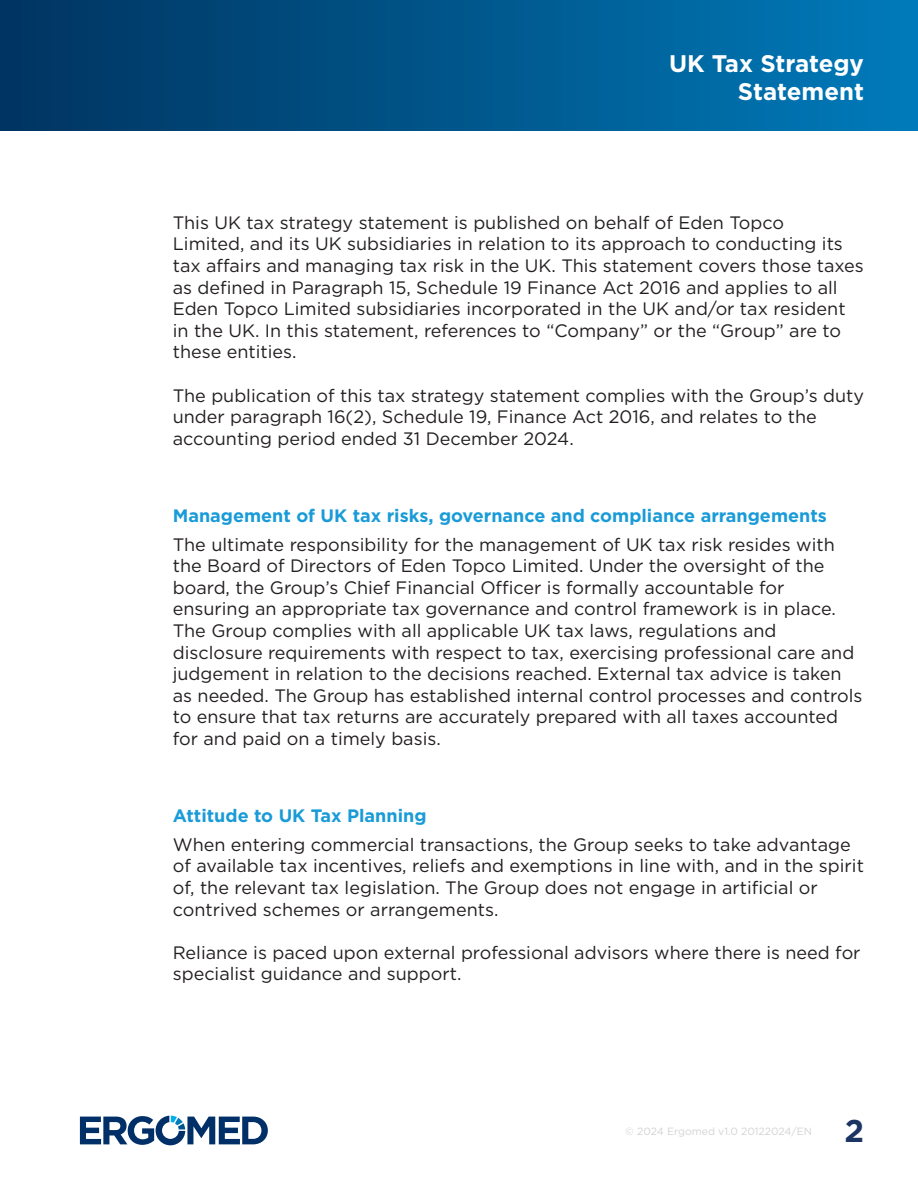
<style>
.page{position:relative;width:918px;height:1188px;background:#fff}
.page>*{position:absolute;margin:0;border:0;box-sizing:border-box;transform-origin:0 0}
.t1{font:700 31.5px "Gotham";color:#1b3463}
.t2{font:700 24px "Gotham";color:#fff}
.t3{font:18px/21.6px "Gotham";color:#231f20}
.t4{font:700 18px "Gotham";color:#199bd8}
.t5{font:10.5px "Gotham";color:#d4d3d2}
</style>
<div class="page">
<div style="left:0;top:0;width:918px;height:130px;background:linear-gradient(to right,#003360,#007ab9)"></div>
<svg style="left:80px;top:1116px;width:188px;height:29px"></svg>
<p class="t2" style="left:669px;top:49px;width:196px">UK Tax Strategy</p>
<p class="t2" style="left:738px;top:78px;width:128px">Statement</p>
<p class="t3" style="left:173px;top:211px;width:613px">This UK tax strategy statement is published on behalf of Eden Topco</p>
<p class="t3" style="left:173px;top:233px;width:693px">Limited, and its UK subsidiaries in relation to its approach to conducting its tax affairs and managing tax risk in the UK. This statement covers those taxes as defined in Paragraph 15, Schedule 19 Finance Act 2016 and applies to all Eden Topco Limited subsidiaries incorporated in the UK and/or tax resident in the UK. In this statement, references to “Company” or the “Group” are to these entities.</p>
<p class="t3" style="left:173px;top:384px;width:693px">The publication of this tax strategy statement complies with the Group’s duty under paragraph 16(2), Schedule 19, Finance Act 2016, and relates to the</p>
<p class="t3" style="left:173px;top:427px;width:402px">accounting period ended 31 December 2024.</p>
<p class="t4" style="left:173px;top:505px;width:656px">Management of UK tax risks, governance and compliance arrangements</p>
<p class="t3" style="left:173px;top:533px;width:664px">The ultimate responsibility for the management of UK tax risk resides with the Board of Directors of Eden Topco Limited. Under the oversight of the board, the Group’s Chief Financial Officer is formally accountable for</p>
<p class="t3" style="left:173px;top:598px;width:665px">ensuring an appropriate tax governance and control framework is in place.<br>The Group complies with all applicable UK tax laws, regulations and</p>
<p class="t3" style="left:173px;top:641px;width:691px">disclosure requirements with respect to tax, exercising professional care and judgement in relation to the decisions reached. External tax advice is taken as needed. The Group has established internal control processes and controls to ensure that tax returns are accurately prepared with all taxes accounted for and paid on a timely basis.</p>
<p class="t4" style="left:173px;top:805px;width:255px">Attitude to UK Tax Planning</p>
<p class="t3" style="left:173px;top:833px;width:693px">When entering commercial transactions, the Group seeks to take advantage of available tax incentives, reliefs and exemptions in line with, and in the spirit of, the relevant tax legislation. The Group does not engage in artificial or</p>
<p class="t3" style="left:173px;top:898px;width:327px">contrived schemes or arrangements.</p>
<p class="t3" style="left:173px;top:941px;width:689px">Reliance is paced upon external professional advisors where there is need for specialist guidance and support.</p>
<p class="t5" style="left:625px;top:1126px;width:188px">© 2024 Ergomed v1.0 20122024/EN</p>
<p class="t1" style="left:844px;top:1113px;width:21px">2</p>
</div>
